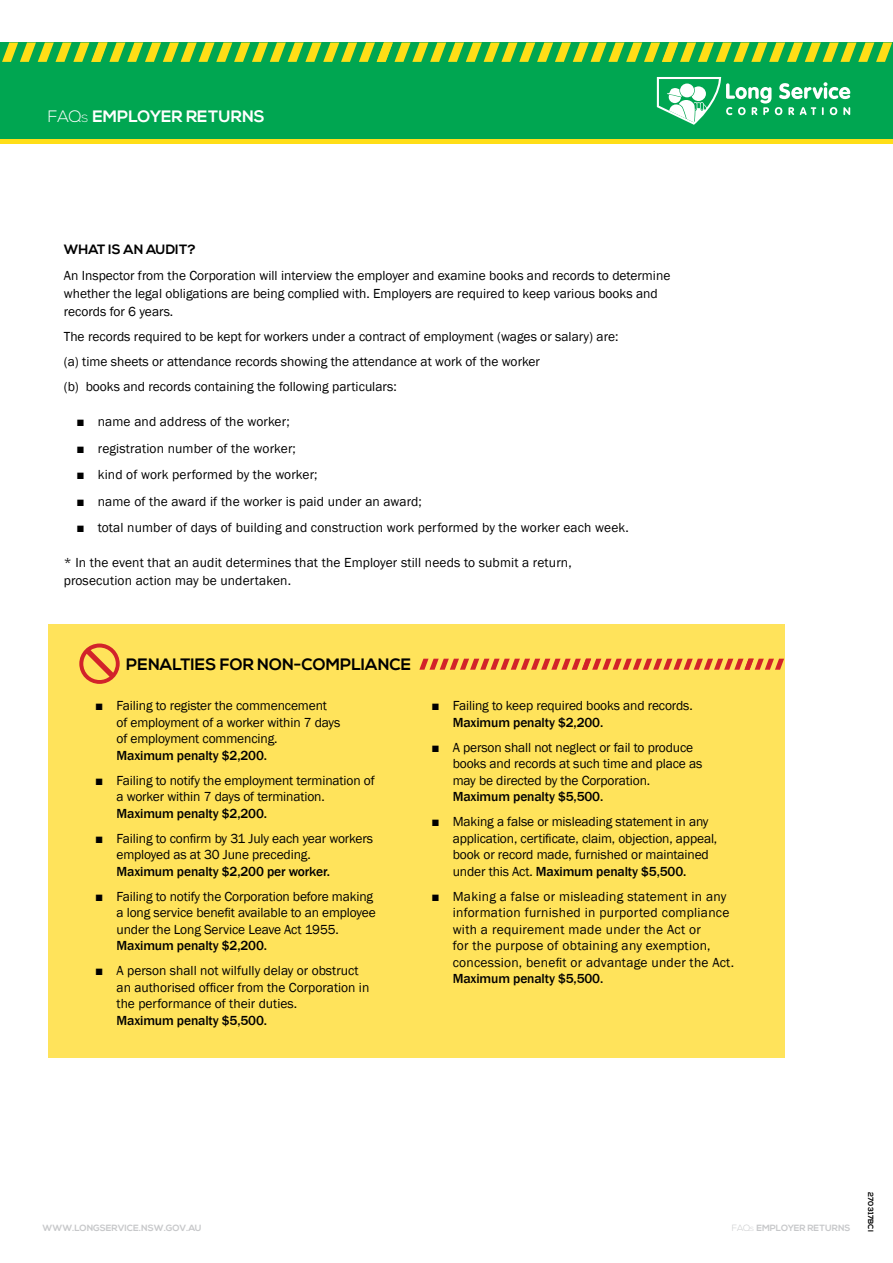
<style>
.page{position:relative;width:893px;height:1263px;background:#fff}
.page>*{position:absolute;margin:0;border:0;box-sizing:border-box;transform-origin:0 0}
.t1{font:700 16.5px "Nexa";color:#000}
.t2{font:700 16.5px "Nexa";color:#fff}
.t3{font:13.5px/16.5px "Franklin Gothic";color:#000}
.t4{font:13.5px/16.5px "Franklin Gothic";letter-spacing:.02em;color:#000}
.t5{font:500 13.5px "Franklin Gothic";letter-spacing:-.01em;color:#000}
.t6{font:700 13.5px "Nexa";color:#000}
.t7{font:700 9px "Nexa";color:#c7c8ca}
.t8{font:700 7.5px "Nexa";letter-spacing:.02em;color:#000}
.s1{font-weight:300}
.s2{font-weight:300;font-size:10.5px}
.s3{font-weight:500}
.s4{font-weight:300;font-size:6px}
</style>
<div class="page">
<div style="left:0;top:43px;width:893px;height:99px;background:#00a651"></div>
<svg style="left:2px;top:43px;width:890px;height:19px"></svg>
<svg style="left:657px;top:77px;width:193px;height:48px"></svg>
<hr style="left:0;top:140px;width:893px;height:4px;background:#ffde17">
<div style="left:48px;top:624px;width:736px;height:433px;background:#ffe35b"></div>
<svg style="left:79px;top:643px;width:41px;height:41px"></svg>
<svg style="left:419px;top:659px;width:365px;height:11px"></svg>
<p class="t2" style="left:48px;top:107px;width:219px"><span class="s1">FAQ</span><span class="s2">S</span> EMPLOYER RETURNS</p>
<p class="t6" style="left:64px;top:241px;width:134px">WHAT IS AN AUDIT?</p>
<p class="t3" style="left:64px;top:267px;width:608px;line-height:18px">An Inspector from the Corporation will interview the employer and examine books and records to determine whether the legal obligations are being complied with. Employers are required to keep various books and records for 6 years.</p>
<p class="t3" style="left:64px;top:325px;width:556px;line-height:25px">The records required to be kept for workers under a contract of employment (wages or salary) are: (a) time sheets or attendance records showing the attendance at work of the worker<br>(b) books and records containing the following particulars:</p>
<p class="t3" style="left:77px;top:414px;width:215px">■ name and address of the worker;</p>
<p class="t3" style="left:77px;top:440px;width:221px">■ registration number of the worker;</p>
<p class="t3" style="left:77px;top:467px;width:243px">■ kind of work performed by the worker;</p>
<p class="t3" style="left:77px;top:493px;width:347px">■ name of the award if the worker is paid under an award;</p>
<p class="t3" style="left:77px;top:520px;width:554px">■ total number of days of building and construction work performed by the worker each week.</p>
<p class="t3" style="left:64px;top:554px;width:509px;line-height:18px">* In the event that an audit determines that the Employer still needs to submit a return, prosecution action may be undertaken.</p>
<p class="t1" style="left:126px;top:654px;width:286px">PENALTIES FOR NON-COMPLIANCE</p>
<p class="t3" style="left:117px;top:698px;width:225px;text-indent:-21px">■ Failing to register the commencement of employment of a worker within 7 days of employment commencing.</p>
<p class="t5" style="left:117px;top:747px;width:152px">Maximum penalty $2,200.</p>
<p class="t3" style="left:117px;top:772px;width:260px;text-indent:-21px">■ Failing to notify the employment termination of a worker within 7 days of termination.</p>
<p class="t5" style="left:117px;top:805px;width:152px">Maximum penalty $2,200.</p>
<p class="t3" style="left:117px;top:830px;width:258px;text-indent:-21px">■ Failing to confirm by 31 July each year workers employed as at 30 June preceding.</p>
<p class="t5" style="left:117px;top:863px;width:215px">Maximum penalty $2,200 per worker.</p>
<p class="t3" style="left:117px;top:888px;width:261px;text-indent:-21px">■ Failing to notify the Corporation before making a long service benefit available to an employee under the Long Service Leave Act 1955.</p>
<p class="t5" style="left:117px;top:938px;width:152px">Maximum penalty $2,200.</p>
<p class="t3" style="left:117px;top:963px;width:254px;text-indent:-21px">■ A person shall not wilfully delay or obstruct an authorised officer from the Corporation in the performance of their duties.</p>
<p class="t5" style="left:117px;top:1012px;width:152px">Maximum penalty $5,500.</p>
<p class="t3" style="left:431px;top:698px;width:263px">■ Failing to keep required books and records.</p>
<p class="t5" style="left:453px;top:714px;width:152px">Maximum penalty $2,200.</p>
<p class="t3" style="left:453px;top:739px;width:251px;text-indent:-21px">■ A person shall not neglect or fail to produce books and records at such time and place as may be directed by the Corporation.</p>
<p class="t5" style="left:453px;top:788px;width:152px">Maximum penalty $5,500.</p>
<p class="t3" style="left:453px;top:814px;width:266px;text-indent:-21px">■ Making a false or misleading statement in any application, certificate, claim, objection, appeal, book or record made, furnished or maintained under this Act. <span class="s3">Maximum penalty $5,500.</span></p>
<p class="t4" style="left:453px;top:888px;width:283px;text-indent:-21px">■ Making a false or misleading statement in any information furnished in purported compliance with a requirement made under the Act or<br>for the purpose of obtaining any exemption, concession, benefit or advantage under the Act.</p>
<p class="t5" style="left:453px;top:970px;width:152px">Maximum penalty $5,500.</p>
<p class="t7" style="left:43px;top:1222px;width:161px">WWW.LONGSERVICE.NSW.GOV.AU</p>
<p class="t7" style="left:732px;top:1222px;width:120px"><span class="s1">FAQ</span><span class="s4">S</span> EMPLOYER RETURNS</p>
<p class="t8" style="left:875px;top:1192px;width:41px;rotate:90deg">270317BCI</p>
</div>
